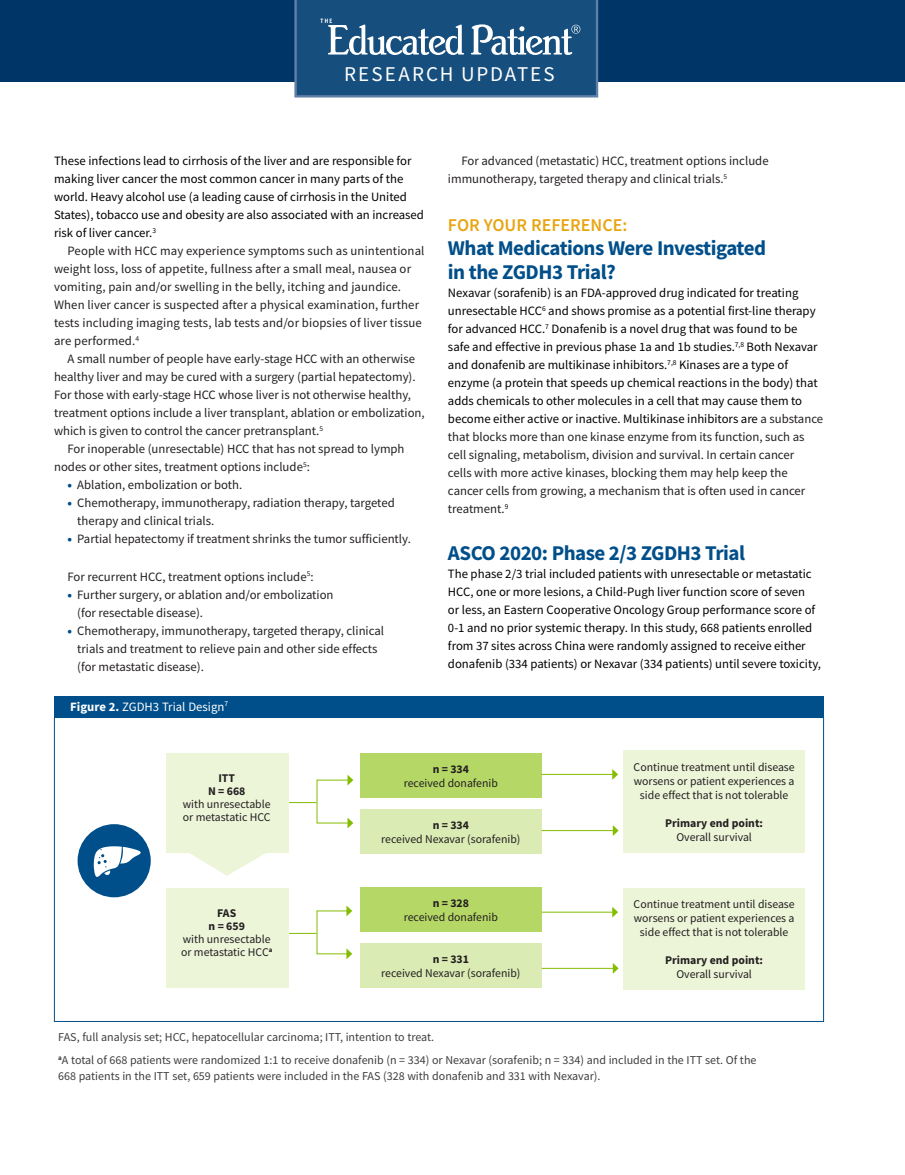
<style>
.page{position:relative;width:905px;height:1175px;background:#fff}
.page>*{position:absolute;margin:0;border:0;box-sizing:border-box;transform-origin:0 0}
.Question{font:700 21px/24px "Source Sans Pro";letter-spacing:-.025em;color:#004f8a}
.t1{font:21px "Source Sans Pro";letter-spacing:.09em;color:#fff}
.For_Reference_subhea{font:600 18px "Source Sans Pro";color:#e7a512}
.No_Indent{font:12.75px/18px "Source Sans Pro";color:#000}
.Indent{font:12.75px/18px "Source Sans Pro";color:#231f20}
.t2{font:12.75px "Source Sans Pro";color:#fff}
.References{font:12px/16.5px "Source Sans Pro";color:#3e3e3f}
.CURE_-_Heuristica_Bo{font:11.85px/14.1px "Source Sans Pro";color:#231f20;text-align:center}
.CURE_-_Heuristica_Bo-2{font:700 11.85px/14.1px "Source Sans Pro";color:#231f20;text-align:center}
.s1{font-weight:900;color:#004f8a}
.s2{font-weight:700}
.s3{color:#231f20}
.s4{font-weight:400}
</style>
<div class="page">
<div style="left:0;top:0;width:904px;height:82px;background:#003667"></div>
<svg style="left:294px;top:0;width:304px;height:97px;background:#2c5f8a"></svg>
<div style="left:54px;top:717px;width:770px;height:304px;background:#fff;border:1px solid #004f8a"></div>
<div style="left:54px;top:696px;width:770px;height:21px;background:#004f8a"></div>
<div style="left:78px;top:824px;width:73px;height:73px;background:#004f8a;border-radius:50%"></div>
<svg style="left:94px;top:846px;width:47px;height:31px"></svg>
<hr style="left:277px;top:933px;width:40px;height:1px;background:#84bd00">
<svg style="left:316px;top:905px;width:36px;height:54px"></svg>
<div style="left:360px;top:887px;width:181px;height:45px;background:#b5d766"></div>
<div style="left:360px;top:943px;width:181px;height:45px;background:#daebb3"></div>
<hr style="left:277px;top:802px;width:40px;height:1px;background:#84bd00">
<svg style="left:316px;top:774px;width:37px;height:54px"></svg>
<div style="left:360px;top:753px;width:181px;height:44px;background:#b5d766"></div>
<div style="left:360px;top:809px;width:181px;height:44px;background:#daebb3"></div>
<hr style="left:541px;top:774px;width:72px;height:1px;background:#84bd00">
<svg style="left:612px;top:769px;width:6px;height:10px"></svg>
<hr style="left:541px;top:830px;width:72px;height:1px;background:#84bd00">
<svg style="left:612px;top:825px;width:6px;height:11px"></svg>
<div style="left:623px;top:750px;width:182px;height:102px;background:#edf5d9"></div>
<div style="left:623px;top:887px;width:182px;height:102px;background:#edf5d9"></div>
<div style="left:166px;top:888px;width:123px;height:100px;background:#edf5d9"></div>
<div style="left:166px;top:753px;width:123px;height:100px;background:#edf5d9"></div>
<svg style="left:190px;top:853px;width:76px;height:22px"></svg>
<hr style="left:541px;top:911px;width:72px;height:1px;background:#84bd00">
<svg style="left:612px;top:907px;width:6px;height:10px"></svg>
<hr style="left:541px;top:968px;width:72px;height:1px;background:#84bd00">
<svg style="left:612px;top:963px;width:6px;height:10px"></svg>
<p class="t1" style="left:344px;top:61px;width:212px">RESEARCH UPDATES</p>
<p class="No_Indent" style="left:54px;top:152px;width:371px">These infections lead to cirrhosis of the liver and are responsible for making liver cancer the most common cancer in many parts of the world. Heavy alcohol use (a leading cause of cirrhosis in the United States), tobacco use and obesity are also associated with an increased risk of liver cancer.<sup>3</sup></p>
<p class="Indent" style="left:54px;top:242px;width:372px;text-indent:14px">People with HCC may experience symptoms such as unintentional weight loss, loss of appetite, fullness after a small meal, nausea or vomiting, pain and/or swelling in the belly, itching and jaundice.<br>When liver cancer is suspected after a physical examination, further tests including imaging tests, lab tests and/or biopsies of liver tissue are performed.<sup>4</sup></p>
<p class="Indent" style="left:54px;top:350px;width:372px;text-indent:14px">A small number of people have early-stage HCC with an otherwise healthy liver and may be cured with a surgery (partial hepatectomy).<br>For those with early-stage HCC whose liver is not otherwise healthy, treatment options include a liver transplant, ablation or embolization, which is given to control the cancer pretransplant.<sup>5</sup></p>
<p class="Indent" style="left:54px;top:440px;width:352px;text-indent:14px">For inoperable (unresectable) HCC that has not spread to lymph nodes or other sites, treatment options include<sup>5</sup>:</p>
<p class="Indent" style="left:68px;top:476px;width:176px"><span class="s1">•</span> Ablation, embolization or both.</p>
<p class="Indent" style="left:77px;top:494px;width:319px;text-indent:-10px"><span class="s1">•</span> Chemotherapy, immunotherapy, radiation therapy, targeted therapy and clinical trials.</p>
<p class="Indent" style="left:68px;top:530px;width:345px"><span class="s1">•</span> Partial hepatectomy if treatment shrinks the tumor sufficiently.</p>
<p class="Indent" style="left:68px;top:567px;width:247px">For recurrent HCC, treatment options include<sup>5</sup>:</p>
<p class="Indent" style="left:77px;top:585px;width:258px;text-indent:-10px"><span class="s1">•</span> Further surgery, or ablation and/or embolization (for resectable disease).</p>
<p class="Indent" style="left:77px;top:621px;width:308px;text-indent:-10px"><span class="s1">•</span> Chemotherapy, immunotherapy, targeted therapy, clinical trials and treatment to relieve pain and other side effects (for metastatic disease).</p>
<p class="t2" style="left:70px;top:698px;width:159px"><span class="s2">Figure 2.</span> ZGDH3 Trial Design<sup>7</sup></p>
<p class="Indent" style="left:448px;top:152px;width:322px;text-indent:14px">For advanced (metastatic) HCC, treatment options include immunotherapy, targeted therapy and clinical trials.<sup>5</sup></p>
<p class="For_Reference_subhea" style="left:448px;top:213px;width:181px">FOR YOUR REFERENCE:</p>
<p class="Question" style="left:448px;top:236px;width:319px">What Medications Were Investigated in the ZGDH3 Trial?</p>
<p class="No_Indent" style="left:448px;top:284px;width:377px">Nexavar (sorafenib) is an FDA-approved drug indicated for treating unresectable HCC<sup>6</sup> and shows promise as a potential first-line therapy for advanced HCC.<sup>7</sup> Donafenib is a novel drug that was found to be<br>safe and effective in previous phase 1a and 1b studies.<sup>7,8</sup> Both Nexavar and donafenib are multikinase inhibitors.<sup>7,8</sup> Kinases are a type of enzyme (a protein that speeds up chemical reactions in the body) that adds chemicals to other molecules in a cell that may cause them to become either active or inactive. Multikinase inhibitors are <span class="s3">a substance that blocks more than one kinase enzyme from its function, such as cell signaling, metabolism, division and survival. In certain cancer<br>cells with more active kinases, blocking them may help keep the cancer cells from growing, a mechanism that is often used in cancer treatment.</span><sup>9</sup></p>
<p class="Question" style="left:448px;top:540px;width:298px">ASCO 2020: Phase 2/3 ZGDH3 Trial</p>
<p class="No_Indent" style="left:448px;top:564px;width:374px">The phase 2/3 trial included patients with unresectable or metastatic HCC, one or more lesions, a Child-Pugh liver function score of seven<br>or less, an Eastern Cooperative Oncology Group performance score of 0-1 and no prior systemic therapy. In this study, 668 patients enrolled from 37 sites across China were randomly assigned to receive either donafenib (334 patients) or Nexavar (334 patients) until severe toxicity,</p>
<p class="CURE_-_Heuristica_Bo" style="left:183px;top:771px;width:89px;line-height:12.9px"><span class="s2">ITT<br>N = 668<br></span>with unresectable or metastatic HCC</p>
<p class="CURE_-_Heuristica_Bo" style="left:181px;top:906px;width:93px;line-height:12.9px"><span class="s2">FAS<br>n = 659<br></span>with unresectable or metastatic HCC<sup>a</sup></p>
<p class="CURE_-_Heuristica_Bo" style="left:404px;top:761px;width:96px"><span class="s2">n = 334<br></span>received donafenib</p>
<p class="CURE_-_Heuristica_Bo" style="left:381px;top:817px;width:141px"><span class="s2">n = 334<br></span>received Nexavar (sorafenib)</p>
<p class="CURE_-_Heuristica_Bo" style="left:404px;top:896px;width:96px"><span class="s2">n = 328<br></span>received donafenib</p>
<p class="CURE_-_Heuristica_Bo" style="left:381px;top:952px;width:141px"><span class="s2">n = 331<br></span>received Nexavar (sorafenib)</p>
<p class="CURE_-_Heuristica_Bo" style="left:633px;top:759px;width:163px">Continue treatment until disease worsens or patient experiences a side effect that is not tolerable</p>
<p class="CURE_-_Heuristica_Bo-2" style="left:665px;top:816px;width:99px">Primary end point:<br><span class="s4">Overall survival</span></p>
<p class="CURE_-_Heuristica_Bo" style="left:633px;top:896px;width:163px">Continue treatment until disease worsens or patient experiences a side effect that is not tolerable</p>
<p class="CURE_-_Heuristica_Bo-2" style="left:665px;top:953px;width:99px">Primary end point:<br><span class="s4">Overall survival</span></p>
<p class="References" style="left:58px;top:1028px;width:377px">FAS, full analysis set; HCC, hepatocellular carcinoma; ITT, intention to treat.</p>
<p class="References" style="left:58px;top:1051px;width:699px"><sup>a</sup>A total of 668 patients were randomized 1:1 to receive donafenib (n = 334) or Nexavar (sorafenib; n = 334) and included in the ITT set. Of the<br>668 patients in the ITT set, 659 patients were included in the FAS (328 with donafenib and 331 with Nexavar).</p>
</div>
